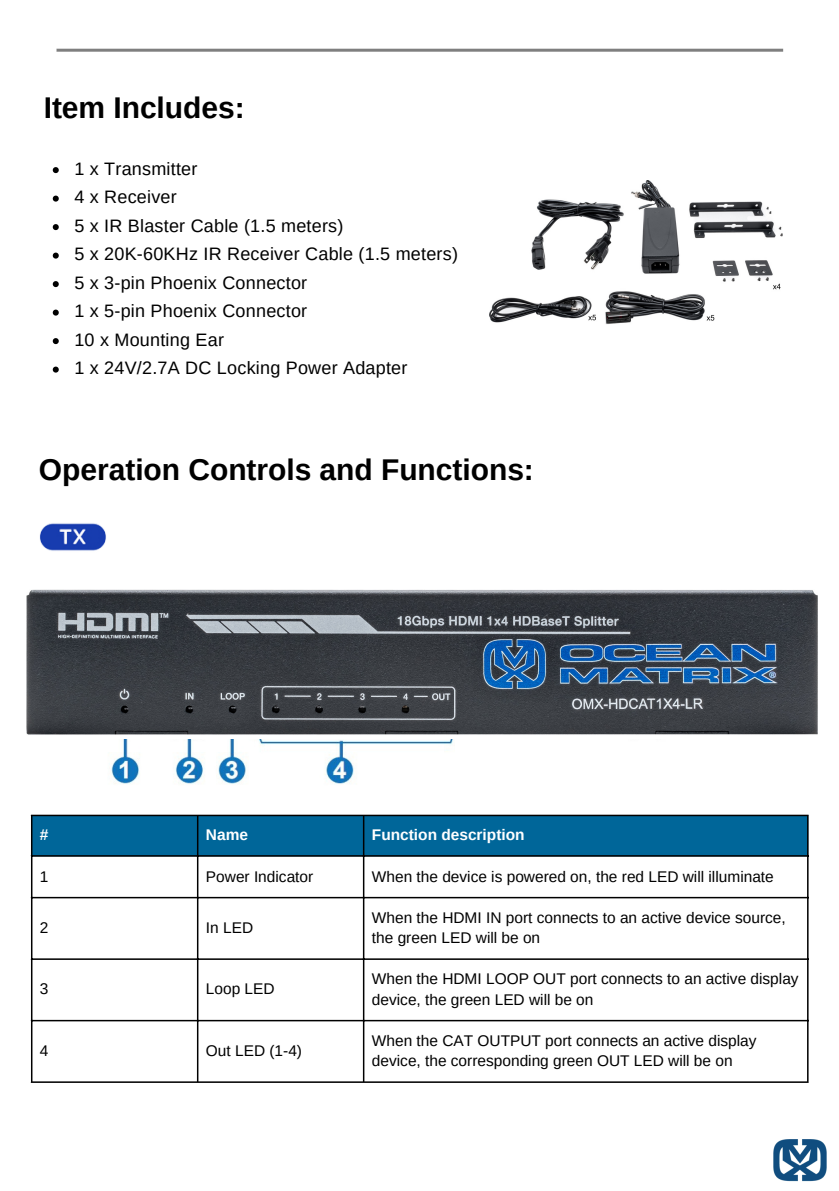
<style>
.page{position:relative;width:839px;height:1191px;background:#fff}
.page>*{position:absolute;margin:0;border:0;box-sizing:border-box;transform-origin:0 0}
.t1{font:700 30px "Arimo";color:#000}
.t2{font:18px "Arimo";letter-spacing:.01em;color:#000}
.t3{font:15.4px/20.6px "Arimo";color:#000}
.t4{font:700 15.4px "Arimo";color:#fff}
</style>
<div class="page">
<hr style="left:57px;top:49px;width:726px;height:3px;background:#7f7f7f">
<img style="left:773px;top:1139px;width:54px;height:43px">
<img style="left:40px;top:523px;width:66px;height:28px">
<div style="left:32px;top:816px;width:775px;height:39px;background:#069"></div>
<hr style="left:31px;top:816px;width:1px;height:265px;background:#000">
<hr style="left:197px;top:816px;width:1px;height:265px;background:#000">
<hr style="left:363px;top:816px;width:1px;height:265px;background:#000">
<hr style="left:807px;top:816px;width:1px;height:265px;background:#000">
<hr style="left:31px;top:815px;width:777px;height:1px;background:#000">
<hr style="left:31px;top:855px;width:777px;height:2px;background:#000">
<hr style="left:31px;top:897px;width:777px;height:1px;background:#000">
<hr style="left:31px;top:958px;width:777px;height:2px;background:#000">
<hr style="left:31px;top:1020px;width:777px;height:1px;background:#000">
<hr style="left:31px;top:1081px;width:777px;height:2px;background:#000">
<img style="left:33px;top:589px;width:421px;height:195px">
<img style="left:26px;top:590px;width:791px;height:148px">
<img style="left:490px;top:180px;width:292px;height:144px">
<svg style="left:53px;top:167px;width:6px;height:6px"></svg>
<svg style="left:53px;top:196px;width:6px;height:6px"></svg>
<svg style="left:53px;top:224px;width:6px;height:6px"></svg>
<svg style="left:53px;top:253px;width:6px;height:6px"></svg>
<svg style="left:53px;top:281px;width:6px;height:6px"></svg>
<svg style="left:53px;top:310px;width:6px;height:6px"></svg>
<svg style="left:53px;top:338px;width:6px;height:6px"></svg>
<svg style="left:53px;top:367px;width:6px;height:6px"></svg>
<p class="t1" style="left:44px;top:91px;width:202px">Item Includes:</p>
<p class="t2" style="left:74px;top:158px;width:125px">1 x Transmitter</p>
<p class="t2" style="left:74px;top:187px;width:104px">4 x Receiver</p>
<p class="t2" style="left:74px;top:215px;width:271px">5 x IR Blaster Cable (1.5 meters)</p>
<p class="t2" style="left:74px;top:244px;width:385px">5 x 20K-60KHz IR Receiver Cable (1.5 meters)</p>
<p class="t2" style="left:74px;top:272px;width:234px">5 x 3-pin Phoenix Connector</p>
<p class="t2" style="left:74px;top:301px;width:234px">1 x 5-pin Phoenix Connector</p>
<p class="t2" style="left:74px;top:329px;width:151px">10 x Mounting Ear</p>
<p class="t2" style="left:74px;top:358px;width:334px">1 x 24V/2.7A DC Locking Power Adapter</p>
<p class="t1" style="left:39px;top:453px;width:496px">Operation Controls and Functions:</p>
<p class="t4" style="left:40px;top:827px;width:10px">#</p>
<p class="t4" style="left:206px;top:827px;width:44px">Name</p>
<p class="t4" style="left:372px;top:827px;width:154px">Function description</p>
<p class="t3" style="left:40px;top:867px;width:10px">1</p>
<p class="t3" style="left:206px;top:867px;width:109px">Power Indicator</p>
<p class="t3" style="left:372px;top:867px;width:403px">When the device is powered on, the red LED will illuminate</p>
<p class="t3" style="left:40px;top:917px;width:10px">2</p>
<p class="t3" style="left:206px;top:917px;width:49px">In LED</p>
<p class="t3" style="left:372px;top:907px;width:415px">When the HDMI IN port connects to an active device source, the green LED will be on</p>
<p class="t3" style="left:40px;top:979px;width:10px">3</p>
<p class="t3" style="left:206px;top:979px;width:70px">Loop LED</p>
<p class="t3" style="left:372px;top:968px;width:428px">When the HDMI LOOP OUT port connects to an active display device, the green LED will be on</p>
<p class="t3" style="left:40px;top:1040px;width:10px">4</p>
<p class="t3" style="left:206px;top:1040px;width:98px">Out LED (1-4)</p>
<p class="t3" style="left:372px;top:1030px;width:386px">When the CAT OUTPUT port connects an active display device, the corresponding green OUT LED will be on</p>
</div>
